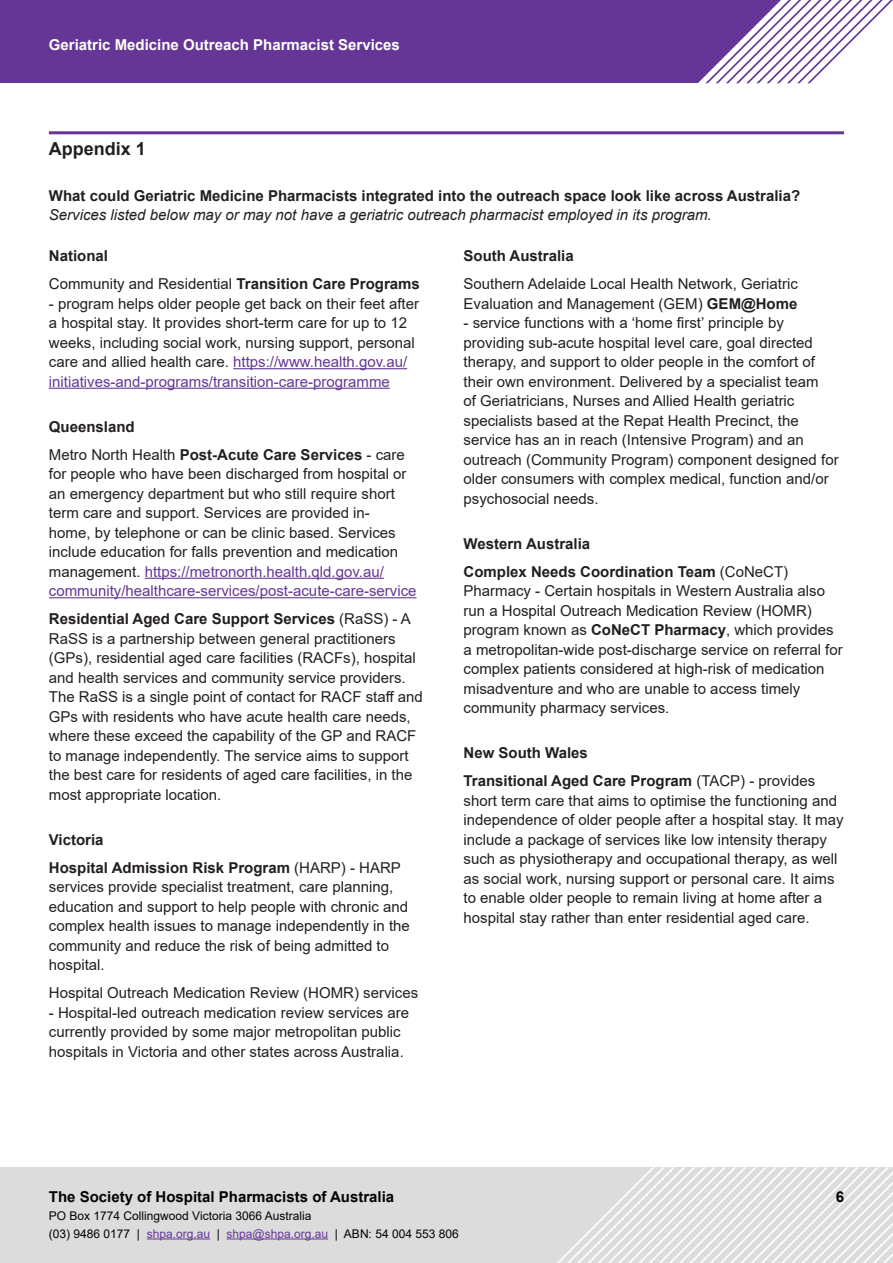
<style>
.page{position:relative;width:893px;height:1263px;background:#fff}
.page>*{position:absolute;margin:0;border:0;box-sizing:border-box;transform-origin:0 0}
.Subheadline{font:700 18px "Arial";color:#231f20}
.t1{font:15px/19.5px "Arial";color:#231f20}
.Heading_2{font:700 15px/19.5px "Arial";color:#231f20}
.t2{font:700 15px "Arial";color:#010203}
.t3{font:700 15px "Arial";color:#fff}
.t4{font:12px/18px "Arial";color:#010203}
.s1{font-weight:400;font-style:italic}
.s2{font-weight:700}
.s3{color:#653695}
</style>
<div class="page">
<div style="left:0;top:0;width:893px;height:83px;background:#653695"></div>
<div style="left:0;top:1167px;width:893px;height:96px;background:#dcdcdd"></div>
<svg style="left:698px;top:0;width:195px;height:84px"></svg>
<svg style="left:557px;top:1167px;width:336px;height:96px"></svg>
<hr style="left:147px;top:1238px;width:63px;height:1px;background:#653695">
<hr style="left:227px;top:1238px;width:101px;height:1px;background:#653695">
<hr style="left:49px;top:131px;width:795px;height:3px;background:#653695">
<hr style="left:233px;top:368px;width:174px;height:1px;background:#653695">
<hr style="left:49px;top:388px;width:341px;height:1px;background:#653695">
<hr style="left:145px;top:578px;width:239px;height:1px;background:#653695">
<hr style="left:49px;top:597px;width:368px;height:1px;background:#653695">
<p class="t3" style="left:49px;top:35px;width:352px">Geriatric Medicine Outreach Pharmacist Services</p>
<p class="Subheadline" style="left:49px;top:136px;width:99px">Appendix 1</p>
<p class="Heading_2" style="left:49px;top:186px;width:753px">What could Geriatric Medicine Pharmacists integrated into the outreach space look like across Australia?<br><span class="s1">Services listed below may or may not have a geriatric outreach pharmacist employed in its program.</span></p>
<p class="Heading_2" style="left:49px;top:246px;width:61px">National</p>
<p class="t1" style="left:49px;top:274px;width:372px">Community and Residential <span class="s2">Transition Care Programs</span></p>
<p class="t1" style="left:49px;top:293px;width:372px">- program helps older people get back on their feet after a hospital stay. It provides short-term care for up to 12 weeks, including social work, nursing support, personal care and allied health care. <span class="s3">https://www.health.gov.au/ initiatives-and-programs/transition-care-programme</span></p>
<p class="Heading_2" style="left:49px;top:417px;width:87px">Queensland</p>
<p class="t1" style="left:49px;top:444px;width:369px">Metro North Health <span class="s2">Post-Acute Care Services</span> - care for people who have been discharged from hospital or an emergency department but who still require short term care and support. Services are provided in-<br>home, by telephone or can be clinic based. Services include education for falls prevention and medication management. <span class="s3">https://metronorth.health.qld.gov.au/ community/healthcare-services/post-acute-care-service</span></p>
<p class="t1" style="left:49px;top:609px;width:376px"><span class="s2">Residential Aged Care Support Services</span> (RaSS) - A RaSS is a partnership between general practitioners (GPs), residential aged care facilities (RACFs), hospital and health services and community service providers.<br>The RaSS is a single point of contact for RACF staff and GPs with residents who have acute health care needs, where these exceed the capability of the GP and RACF to manage independently. The service aims to support the best care for residents of aged care facilities, in the most appropriate location.</p>
<p class="Heading_2" style="left:49px;top:830px;width:56px">Victoria</p>
<p class="t1" style="left:49px;top:858px;width:363px"><span class="s2">Hospital Admission Risk Program</span> (HARP) - HARP services provide specialist treatment, care planning, education and support to help people with chronic and complex health issues to manage independently in the community and reduce the risk of being admitted to hospital.</p>
<p class="t1" style="left:49px;top:983px;width:371px">Hospital Outreach Medication Review (HOMR) services</p>
<p class="t1" style="left:49px;top:1003px;width:362px">- Hospital-led outreach medication review services are currently provided by some major metropolitan public hospitals in Victoria and other states across Australia.</p>
<p class="Heading_2" style="left:463px;top:246px;width:112px">South Australia</p>
<p class="t1" style="left:463px;top:274px;width:336px">Southern Adelaide Local Health Network, Geriatric<br>Evaluation and Management (GEM) <span class="s2">GEM@Home</span></p>
<p class="t1" style="left:463px;top:313px;width:377px">- service functions with a ‘home first’ principle by providing sub-acute hospital level care, goal directed therapy, and support to older people in the comfort of their own environment. Delivered by a specialist team<br>of Geriatricians, Nurses and Allied Health geriatric specialists based at the Repat Health Precinct, the service has an in reach (Intensive Program) and an outreach (Community Program) component designed for older consumers with complex medical, function and/or psychosocial needs.</p>
<p class="Heading_2" style="left:463px;top:534px;width:128px">Western Australia</p>
<p class="t1" style="left:463px;top:561px;width:381px"><span class="s2">Complex Needs Coordination Team</span> (CoNeCT)<br>Pharmacy - Certain hospitals in Western Australia also run a Hospital Outreach Medication Review (HOMR) program known as <span class="s2">CoNeCT Pharmacy</span>, which provides a metropolitan-wide post-discharge service on referral for complex patients considered at high-risk of medication misadventure and who are unable to access timely community pharmacy services.</p>
<p class="Heading_2" style="left:463px;top:743px;width:126px">New South Wales</p>
<p class="t1" style="left:463px;top:771px;width:381px"><span class="s2">Transitional Aged Care Program</span> (TACP) - provides short term care that aims to optimise the functioning and independence of older people after a hospital stay. It may include a package of services like low intensity therapy such as physiotherapy and occupational therapy, as well as social work, nursing support or personal care. It aims to enable older people to remain living at home after a hospital stay rather than enter residential aged care.</p>
<p class="t2" style="left:49px;top:1186px;width:347px">The Society of Hospital Pharmacists of Australia</p>
<p class="t2" style="left:836px;top:1186px;width:10px">6</p>
<p class="t4" style="left:49px;top:1206px;width:411px">PO Box 1774 Collingwood Victoria 3066 Australia<br>(03) 9486 0177 | <span class="s3">shpa.org.au</span> | <span class="s3">shpa@shpa.org.au</span> | ABN: 54 004 553 806</p>
</div>
